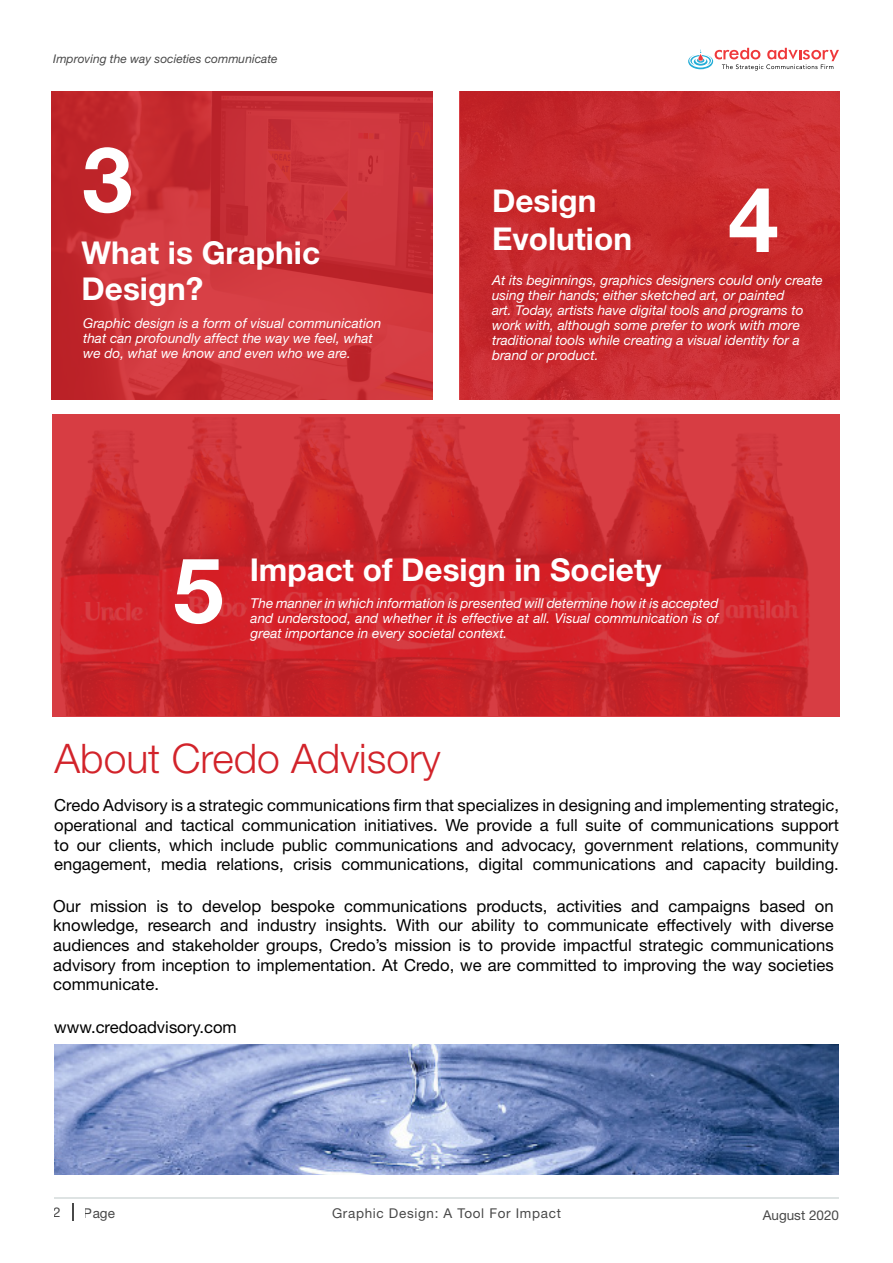
<style>
.page{position:relative;width:893px;height:1263px;background:#fff}
.page>*{position:absolute;margin:0;border:0;box-sizing:border-box;transform-origin:0 0}
.t1{font:700 90.75px "Helvetica Neue LT Std";color:#fff}
.t2{font:300 40.8px "Helvetica Neue LT Std";color:#d2232a}
.t3{font:700 31.5px/36.3px "Helvetica Neue LT Std";color:#fff}
.t4{font:16.65px/19.6px "Helvetica Neue LT Std";color:#000;text-align:justify}
.t5{font:italic 13.65px/15.1px "Helvetica Neue LT Std";color:#fff}
.t6{font:13.5px "Helvetica Neue LT Std";letter-spacing:.05em;color:#000}
.t7{font:13.5px "Helvetica Neue LT Std";color:#000}
.t8{font:italic 12px "Helvetica Neue LT Std";color:#000}
</style>
<div class="page">
<svg style="left:73px;top:1203px;width:1px;height:17px"></svg>
<hr style="left:54px;top:1197px;width:785px;height:1px;background:#8a9b9c">
<hr style="left:0;top:130px;width:893px;height:1px;background:#000">
<svg style="left:688px;top:48px;width:151px;height:23px"></svg>
<img style="left:54px;top:1044px;width:785px;height:130px">
<div style="left:433px;top:78px;width:27px;height:338px;background:#fff"></div>
<div style="left:460px;top:92px;width:380px;height:308px;background:#c92a2e"></div>
<svg style="left:52px;top:414px;width:788px;height:302px;background:#cf2b31"></svg>
<svg style="left:52px;top:92px;width:381px;height:308px;background:#c93137"></svg>
<div style="left:140px;top:300px;width:127px;height:19px;background:#d84046"></div>
<div style="left:614px;top:233px;width:172px;height:28px;background:#c8282a"></div>
<svg style="left:329px;top:580px;width:126px;height:19px;background:#d5242c"></svg>
<div style="left:460px;top:188px;width:32px;height:20px;background:#c62829"></div>
<p class="t8" style="left:53px;top:51px;width:226px">Improving the way societies communicate</p>
<h1 class="t1" style="left:82px;top:123px;width:52px">3</h1>
<h3 class="t3" style="left:82px;top:234px;width:240px">What is Graphic<br>Design?</h3>
<p class="t5" style="left:83px;top:315px;width:300px">Graphic design is a form of visual communication that can profoundly affect the way we feel, what we do, what we know and even who we are.</p>
<h3 class="t3" style="left:492px;top:181px;width:141px;line-height:37.8px">Design<br>Evolution</h3>
<h1 class="t1" style="left:728px;top:163px;width:52px">4</h1>
<p class="t5" style="left:492px;top:272px;width:332px">At its beginnings, graphics designers could only create using their hands; either sketched art, or painted<br>art. Today, artists have digital tools and programs to work with, although some prefer to work with more traditional tools while creating a visual identity for a brand or product.</p>
<h1 class="t1" style="left:173px;top:534px;width:52px">5</h1>
<h3 class="t3" style="left:250px;top:550px;width:413px">Impact of Design in Society</h3>
<p class="t5" style="left:251px;top:595px;width:469px;text-align:justify">The manner in which information is presented will determine how it is accepted and understood, and whether it is effective at all. Visual communication is of great importance in every societal context.</p>
<h2 class="t2" style="left:55px;top:733px;width:388px">About Credo Advisory</h2>
<p class="t4" style="left:54px;top:795px;width:786px">Credo Advisory is a strategic communications firm that specializes in designing and implementing strategic, operational and tactical communication initiatives. We provide a full suite of communications support to our clients, which include public communications and advocacy, government relations, community engagement, media relations, crisis communications, digital communications and capacity building.</p>
<p class="t4" style="left:53px;top:896px;width:782px">Our mission is to develop bespoke communications products, activities and campaigns based on knowledge, research and industry insights. With our ability to communicate effectively with diverse audiences and stakeholder groups, Credo’s mission is to provide impactful strategic communications advisory from inception to implementation. At Credo, we are committed to improving the way societies communicate.</p>
<p class="t4" style="left:54px;top:1017px;width:184px">www.credoadvisory.com</p>
<p class="t6" style="left:54px;top:1204px;width:9px">2</p>
<p class="t6" style="left:84px;top:1205px;width:32px">Page</p>
<p class="t6" style="left:332px;top:1205px;width:230px">Graphic Design: A Tool For Impact</p>
<p class="t7" style="left:763px;top:1207px;width:78px">August 2020</p>
</div>
